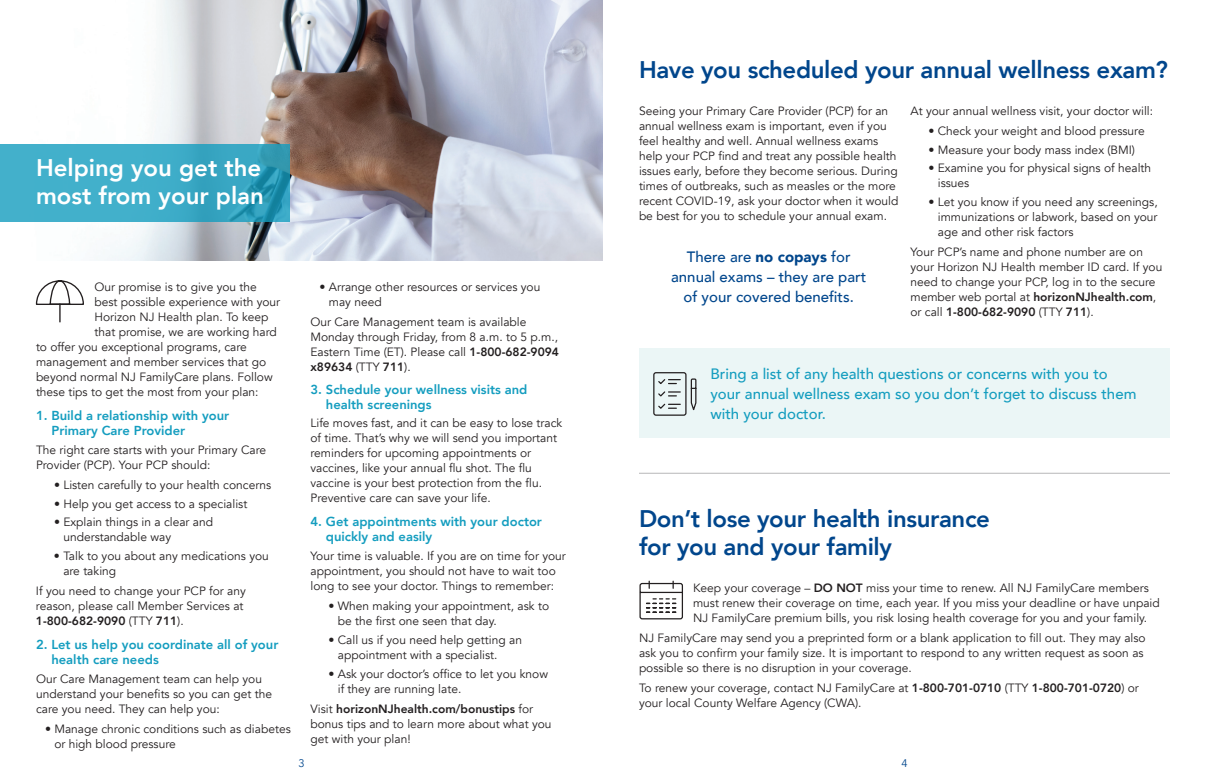
<style>
.page{position:relative;width:1206px;height:783px;background:#fff}
.page>*{position:absolute;margin:0;border:0;box-sizing:border-box;transform-origin:0 0}
.t1{font:800 24px/28px "Avenir";letter-spacing:-.015em;color:#01468c}
.t2{font:800 24px/28px "Avenir";color:#fff}
.t3{font:500 15px/20px "Avenir";color:#149dbf}
.t4{font:500 15px/20px "Avenir";color:#01468c;text-align:center}
.t5{font:800 13px/15px "Avenir";color:#149dbf}
.t6{font:12px/15px "Avenir";color:#231f20}
.t7{font:11px "Avenir";color:#01468c}
.s1{font-weight:800}
.s2{font-weight:900}
</style>
<div class="page">
<div style="left:639px;top:349px;width:531px;height:89px;background:#ebf6f6"></div>
<svg style="left:653px;top:372px;width:43px;height:44px"></svg>
<hr style="left:639px;top:473px;width:531px;height:1px;background:#6c6d70">
<svg style="left:639px;top:581px;width:44px;height:38px"></svg>
<img style="left:104px;top:0;width:499px;height:261px">
<svg style="left:0;top:144px;width:289px;height:78px;fill:#41afca"></svg>
<svg style="left:36px;top:280px;width:48px;height:43px"></svg>
<h1 class="t1" style="left:639px;top:56px;width:531px">Have you scheduled your annual wellness exam?</h1>
<h1 class="t2" style="left:36px;top:154px;width:229px">Helping you get the most from your plan</h1>
<p class="t6" style="left:94px;top:280px;width:164px">Our promise is to give you the</p>
<p class="t6" style="left:94px;top:295px;width:187px">best possible experience with your</p>
<p class="t6" style="left:94px;top:310px;width:176px">Horizon NJ Health plan. To keep</p>
<p class="t6" style="left:94px;top:325px;width:184px">that promise, we are working hard</p>
<p class="t6" style="left:36px;top:340px;width:212px">to offer you exceptional programs, care</p>
<p class="t6" style="left:36px;top:355px;width:232px">management and member services that go</p>
<p class="t6" style="left:36px;top:370px;width:238px">beyond normal NJ FamilyCare plans. Follow</p>
<p class="t6" style="left:36px;top:385px;width:224px">these tips to get the most from your plan:</p>
<p class="t5" style="left:51px;top:408px;width:179px;text-indent:-15px">1. Build a relationship with your<br>Primary Care Provider</p>
<p class="t6" style="left:36px;top:442px;width:232px">The right care starts with your Primary Care<br>Provider (PCP). Your PCP should:</p>
<p class="t6" style="left:54px;top:478px;width:219px">• Listen carefully to your health concerns</p>
<p class="t6" style="left:54px;top:496px;width:195px">• Help you get access to a specialist</p>
<p class="t6" style="left:63px;top:515px;width:151px;text-indent:-9px">• Explain things in a clear and understandable way</p>
<p class="t6" style="left:63px;top:549px;width:207px;text-indent:-9px">• Talk to you about any medications you are taking</p>
<p class="t6" style="left:36px;top:584px;width:211px">If you need to change your PCP for any reason, please call Member Services at<br><span class="s1">1-800-682-9090</span> (TTY <span class="s1">711</span>).</p>
<p class="t5" style="left:51px;top:637px;width:229px;text-indent:-15px">2. Let us help you coordinate all of your health care needs</p>
<p class="t6" style="left:36px;top:672px;width:238px">Our Care Management team can help you understand your benefits so you can get the care you need. They can help you:</p>
<p class="t6" style="left:54px;top:721px;width:238px;text-indent:-9px">• Manage chronic conditions such as diabetes or high blood pressure</p>
<p class="t6" style="left:329px;top:280px;width:213px;text-indent:-9px">• Arrange other resources or services you may need</p>
<p class="t6" style="left:310px;top:314px;width:250px">Our Care Management team is available Monday through Friday, from 8 a.m. to 5 p.m., Eastern Time (ET). Please call <span class="s1">1-800-682-9094 x89634</span> (TTY <span class="s1">711</span>).</p>
<p class="t5" style="left:326px;top:382px;width:203px;text-indent:-15px">3. Schedule your wellness visits and health screenings</p>
<p class="t6" style="left:310px;top:416px;width:253px">Life moves fast, and it can be easy to lose track of time. That’s why we will send you important reminders for upcoming appointments or vaccines, like your annual flu shot. The flu vaccine is your best protection from the flu.<br>Preventive care can save your life.</p>
<p class="t5" style="left:326px;top:514px;width:218px;text-indent:-15px">4. Get appointments with your doctor quickly and easily</p>
<p class="t6" style="left:310px;top:549px;width:257px">Your time is valuable. If you are on time for your appointment, you should not have to wait too long to see your doctor. Things to remember:</p>
<p class="t6" style="left:338px;top:599px;width:213px;text-indent:-9px">• When making your appointment, ask to be the first one seen that day.</p>
<p class="t6" style="left:338px;top:633px;width:186px;text-indent:-9px">• Call us if you need help getting an appointment with a specialist.</p>
<p class="t6" style="left:338px;top:666px;width:212px;text-indent:-9px">• Ask your doctor’s office to let you know if they are running late.</p>
<p class="t6" style="left:310px;top:702px;width:243px">Visit <span class="s1">horizonNJhealth.com/bonustips</span> for bonus tips and to learn more about what you get with your plan!</p>
<p class="t6" style="left:639px;top:103px;width:261px">Seeing your Primary Care Provider (PCP) for an annual wellness exam is important, even if you feel healthy and well. Annual wellness exams help your PCP find and treat any possible health issues early, before they become serious. During times of outbreaks, such as measles or the more recent COVID-19, ask your doctor when it would be best for you to schedule your annual exam.</p>
<p class="t4" style="left:671px;top:246px;width:197px">There are <span class="s2">no copays</span> for annual exams – they are part of your covered benefits.</p>
<p class="t6" style="left:910px;top:103px;width:244px">At your annual wellness visit, your doctor will:</p>
<p class="t6" style="left:928px;top:124px;width:218px">• Check your weight and blood pressure</p>
<p class="t6" style="left:928px;top:142px;width:208px">• Measure your body mass index (BMI)</p>
<p class="t6" style="left:938px;top:161px;width:215px;text-indent:-9px">• Examine you for physical signs of health issues</p>
<p class="t6" style="left:938px;top:194px;width:221px;text-align:justify;text-indent:-9px">• Let you know if you need any screenings, immunizations or labwork, based on your age and other risk factors</p>
<p class="t6" style="left:910px;top:245px;width:253px">Your PCP’s name and phone number are on your Horizon NJ Health member ID card. If you need to change your PCP, log in to the secure member web portal at <span class="s1">horizonNJhealth.com</span>, or call <span class="s1">1-800-682-9090</span> (TTY <span class="s1">711</span>).</p>
<p class="t3" style="left:710px;top:363px;width:428px">Bring a list of any health questions or concerns with you to your annual wellness exam so you don’t forget to discuss them with your doctor.</p>
<h1 class="t1" style="left:639px;top:505px;width:353px">Don’t lose your health insurance for you and your family</h1>
<p class="t6" style="left:693px;top:580px;width:468px">Keep your coverage – <span class="s1">DO NOT</span> miss your time to renew. All NJ FamilyCare members must renew their coverage on time, each year. If you miss your deadline or have unpaid<br>NJ FamilyCare premium bills, you risk losing health coverage for you and your family.</p>
<p class="t6" style="left:639px;top:631px;width:508px">NJ FamilyCare may send you a preprinted form or a blank application to fill out. They may also ask you to confirm your family size. It is important to respond to any written request as soon as possible so there is no disruption in your coverage.</p>
<p class="t6" style="left:639px;top:681px;width:501px">To renew your coverage, contact NJ FamilyCare at <span class="s1">1-800-701-0710</span> (TTY <span class="s1">1-800-701-0720</span>) or your local County Welfare Agency (CWA).</p>
<p class="t7" style="left:298px;top:757px;width:8px">3</p>
<p class="t7" style="left:901px;top:757px;width:8px">4</p>
</div>
